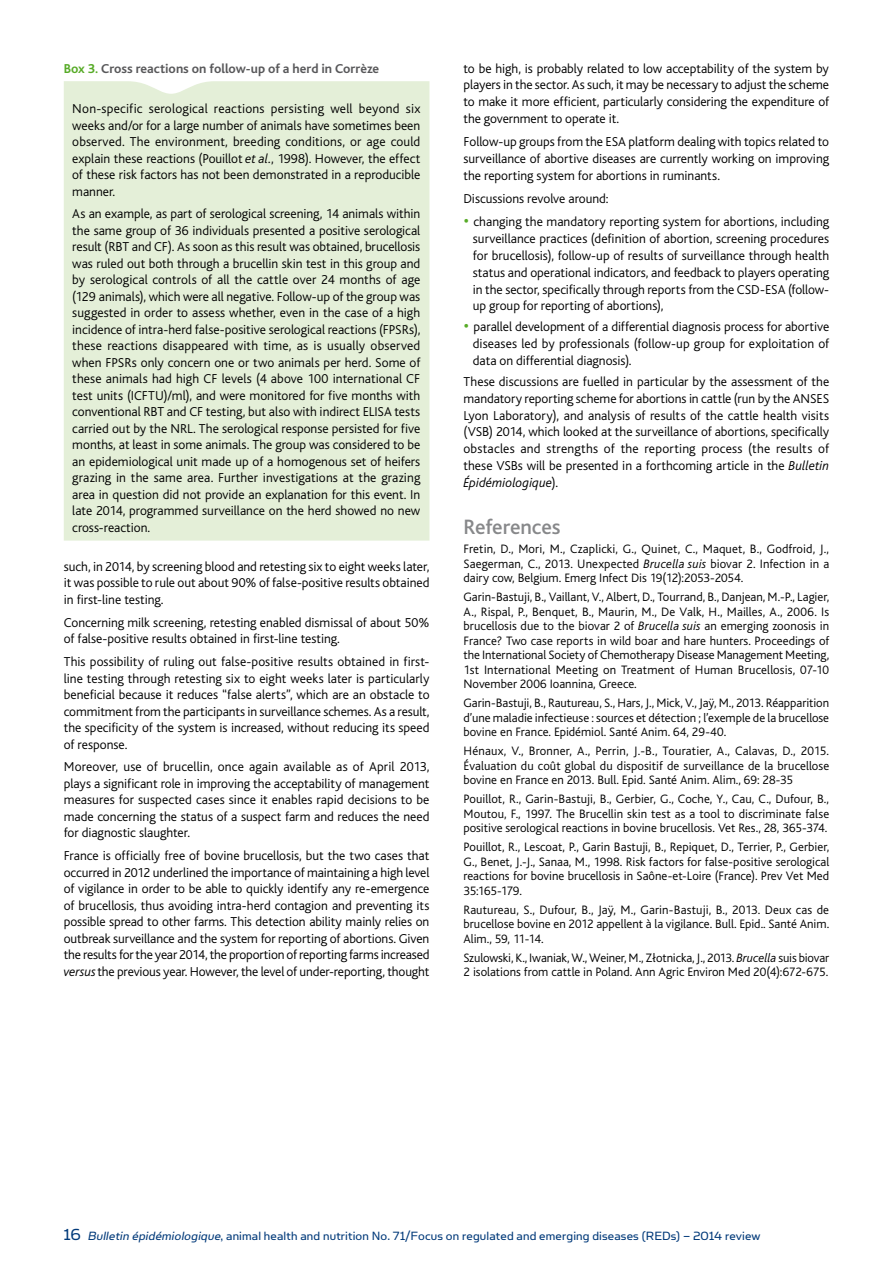
<style>
.page{position:relative;width:893px;height:1263px;background:#fff}
.page>*{position:absolute;margin:0;border:0;box-sizing:border-box;transform-origin:0 0}
.t1{font:500 21.75px "Bliss";letter-spacing:-.005em;color:#87888a}
.t2{font:300 13.5px/16.5px "Bliss";letter-spacing:-.005em;color:#000;text-align:justify}
.t3{font:13.5px "Simian Text Orangutan";letter-spacing:.01em;color:#003979}
.t4{font:700 13.5px "Bliss";color:#58585a}
.t5{font:300 12.75px/14.5px "Bliss";letter-spacing:-.005em;color:#000;text-align:justify}
.s1{color:#57ab27}
.s2{font-style:italic}
.s3{font-size:19.5px;color:#57ab27}
.s4{font-size:18px}
</style>
<div class="page">
<div style="left:64px;top:81px;width:365px;height:460px;background:#e4efd8"></div>
<p class="t4" style="left:64px;top:61px;width:317px"><span class="s1">Box 3.</span> Cross reactions on follow-up of a herd in Corrèze</p>
<p class="t2" style="left:72px;top:101px;width:350px">Non-specific serological reactions persisting well beyond six weeks and/or for a large number of animals have sometimes been observed. The environment, breeding conditions, or age could explain these reactions (Pouillot <span class="s2">et al.</span>, 1998). However, the effect of these risk factors has not been demonstrated in a reproducible manner.</p>
<p class="t2" style="left:72px;top:206px;width:350px">As an example, as part of serological screening, 14 animals within the same group of 36 individuals presented a positive serological result (RBT and CF). As soon as this result was obtained, brucellosis was ruled out both through a brucellin skin test in this group and by serological controls of all the cattle over 24 months of age (129 animals), which were all negative. Follow-up of the group was suggested in order to assess whether, even in the case of a high incidence of intra-herd false-positive serological reactions (FPSRs), these reactions disappeared with time, as is usually observed when FPSRs only concern one or two animals per herd. Some of these animals had high CF levels (4 above 100 international CF test units (ICFTU)/ml), and were monitored for five months with conventional RBT and CF testing, but also with indirect ELISA tests carried out by the NRL. The serological response persisted for five months, at least in some animals. The group was considered to be an epidemiological unit made up of a homogenous set of heifers grazing in the same area. Further investigations at the grazing area in question did not provide an explanation for this event. In late 2014, programmed surveillance on the herd showed no new cross-reaction.</p>
<p class="t2" style="left:64px;top:558px;width:367px">such, in 2014, by screening blood and retesting six to eight weeks later, it was possible to rule out about 90% of false-positive results obtained in first-line testing.</p>
<p class="t2" style="left:64px;top:614px;width:367px">Concerning milk screening, retesting enabled dismissal of about 50% of false-positive results obtained in first-line testing.</p>
<p class="t2" style="left:64px;top:654px;width:367px">This possibility of ruling out false-positive results obtained in first&shy;line testing through retesting six to eight weeks later is particularly beneficial because it reduces “false alerts”, which are an obstacle to commitment from the participants in surveillance schemes. As a result, the specificity of the system is increased, without reducing its speed of response.</p>
<p class="t2" style="left:64px;top:759px;width:367px">Moreover, use of brucellin, once again available as of April 2013, plays a significant role in improving the acceptability of management measures for suspected cases since it enables rapid decisions to be made concerning the status of a suspect farm and reduces the need for diagnostic slaughter.</p>
<p class="t2" style="left:64px;top:848px;width:367px">France is officially free of bovine brucellosis, but the two cases that occurred in 2012 underlined the importance of maintaining a high level of vigilance in order to be able to quickly identify any re-emergence of brucellosis, thus avoiding intra-herd contagion and preventing its possible spread to other farms. This detection ability mainly relies on outbreak surveillance and the system for reporting of abortions. Given the results for the year 2014, the proportion of reporting farms increased <span class="s2">versus</span> the previous year. However, the level of under-reporting, thought</p>
<p class="t2" style="left:463px;top:60px;width:367px">to be high, is probably related to low acceptability of the system by players in the sector. As such, it may be necessary to adjust the scheme to make it more efficient, particularly considering the expenditure of the government to operate it.</p>
<p class="t2" style="left:463px;top:134px;width:367px">Follow-up groups from the ESA platform dealing with topics related to surveillance of abortive diseases are currently working on improving the reporting system for abortions in ruminants.</p>
<p class="t2" style="left:463px;top:191px;width:147px">Discussions revolve around:</p>
<p class="t2" style="left:473px;top:214px;width:358px;text-indent:-9px"><span class="s3">•</span> changing the mandatory reporting system for abortions, including surveillance practices (definition of abortion, screening procedures for brucellosis), follow-up of results of surveillance through health status and operational indicators, and feedback to players operating in the sector, specifically through reports from the CSD-ESA (follow&shy;up group for reporting of abortions),</p>
<p class="t2" style="left:473px;top:319px;width:358px;text-indent:-9px"><span class="s3">•</span> parallel development of a differential diagnosis process for abortive diseases led by professionals (follow-up group for exploitation of data on differential diagnosis).</p>
<p class="t2" style="left:463px;top:373px;width:367px">These discussions are fuelled in particular by the assessment of the mandatory reporting scheme for abortions in cattle (run by the ANSES Lyon Laboratory), and analysis of results of the cattle health visits (VSB) 2014, which looked at the surveillance of abortions, specifically obstacles and strengths of the reporting process (the results of these VSBs will be presented in a forthcoming article in the <span class="s2">Bulletin Épidémiologique</span>).</p>
<h1 class="t1" style="left:463px;top:516px;width:99px">References</h1>
<p class="t5" style="left:463px;top:542px;width:367px">Fretin, D., Mori, M., Czaplicki, G., Quinet, C., Maquet, B., Godfroid, J., Saegerman, C., 2013. Unexpected <span class="s2">Brucella suis</span> biovar 2. Infection in a dairy cow, Belgium. Emerg Infect Dis 19(12):2053-2054.</p>
<p class="t5" style="left:463px;top:590px;width:367px">Garin-Bastuji, B., Vaillant, V., Albert, D., Tourrand, B., Danjean, M.-P., Lagier, A., Rispal, P., Benquet, B., Maurin, M., De Valk, H., Mailles, A., 2006. Is brucellosis due to the biovar 2 of <span class="s2">Brucella suis</span> an emerging zoonosis in France? Two case reports in wild boar and hare hunters. Proceedings of the International Society of Chemotherapy Disease Management Meeting, 1st International Meeting on Treatment of Human Brucellosis, 07-10<br>November 2006 Ioannina, Greece.</p>
<p class="t5" style="left:463px;top:696px;width:367px">Garin-Bastuji, B., Rautureau, S., Hars, J., Mick, V., Jaÿ, M., 2013. Réapparition d’une maladie infectieuse : sources et détection ; l’exemple de la brucellose bovine en France. Epidémiol. Santé Anim. 64, 29-40.</p>
<p class="t5" style="left:463px;top:744px;width:367px">Hénaux, V., Bronner, A., Perrin, J.-B., Touratier, A., Calavas, D., 2015.<br>Évaluation du coût global du dispositif de surveillance de la brucellose bovine en France en 2013. Bull. Epid. Santé Anim. Alim., 69: 28-35</p>
<p class="t5" style="left:463px;top:792px;width:367px">Pouillot, R., Garin-Bastuji, B., Gerbier, G., Coche, Y., Cau, C., Dufour, B., Moutou, F., 1997. The Brucellin skin test as a tool to discriminate false positive serological reactions in bovine brucellosis. Vet Res., 28, 365-374.</p>
<p class="t5" style="left:463px;top:840px;width:367px">Pouillot, R., Lescoat, P., Garin Bastuji, B., Repiquet, D., Terrier, P., Gerbier, G., Benet, J.-J., Sanaa, M., 1998. Risk factors for false-positive serological reactions for bovine brucellosis in Saône-et-Loire (France). Prev Vet Med 35:165-179.</p>
<p class="t5" style="left:463px;top:902px;width:367px">Rautureau, S., Dufour, B., Jaÿ, M., Garin-Bastuji, B., 2013. Deux cas de brucellose bovine en 2012 appellent à la vigilance. Bull. Epid.. Santé Anim.<br>Alim., 59, 11-14.</p>
<p class="t5" style="left:463px;top:950px;width:367px">Szulowski, K., Iwaniak, W., Weiner, M., Złotnicka, J., 2013. <span class="s2">Brucella</span> suis biovar<br>2 isolations from cattle in Poland. Ann Agric Environ Med 20(4):672-675.</p>
<p class="t3" style="left:64px;top:1228px;width:698px"><span class="s4">16</span> <span class="s2">Bulletin épidémiologique</span>, animal health and nutrition No. 71/Focus on regulated and emerging diseases (REDs) – 2014 review</p>
</div>
